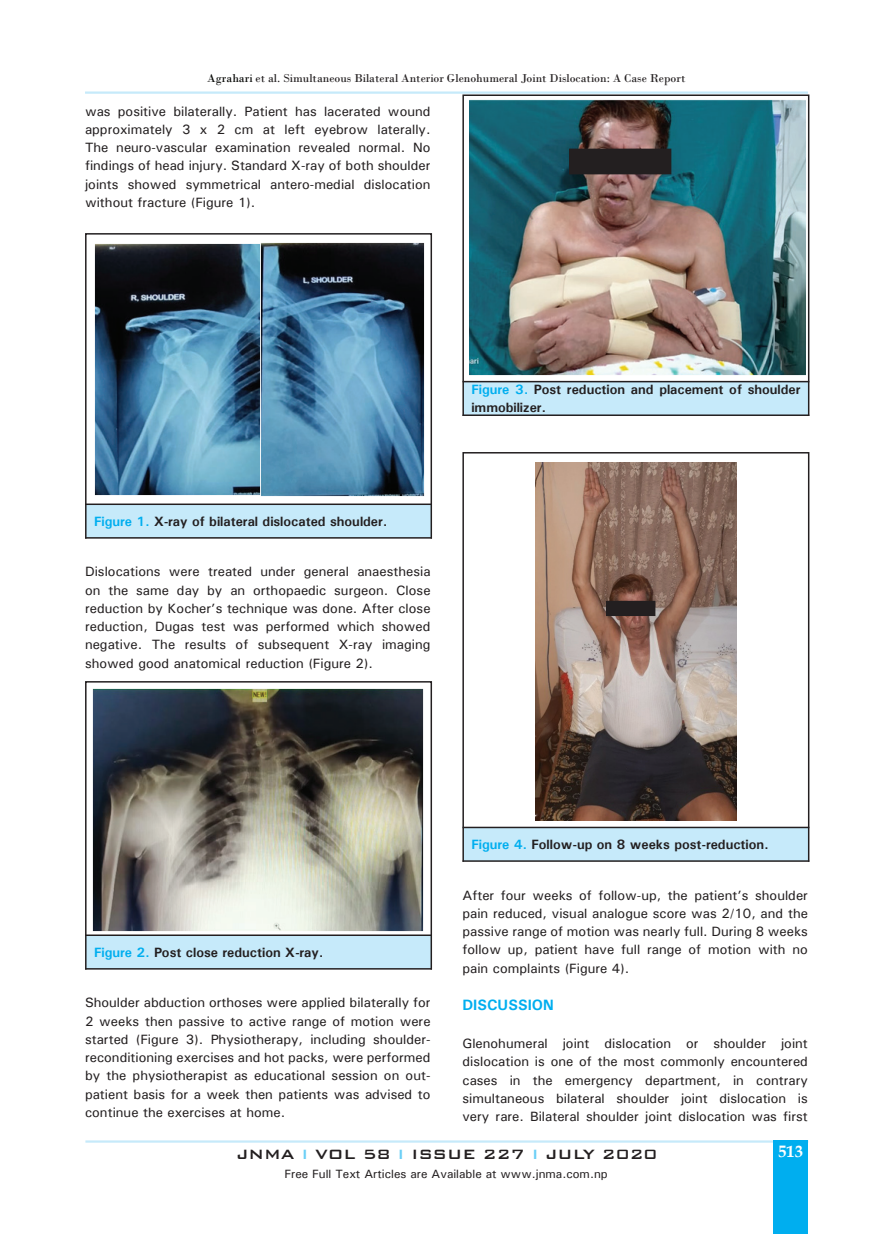
<style>
.page{position:relative;width:893px;height:1234px;background:#fff}
.page>*{position:absolute;margin:0;border:0;box-sizing:border-box;transform-origin:0 0}
.t1{font:500 18px "Bank Gothic BT";color:#231f20}
.t2{font:700 16.5px "Book Antiqua";color:#fff}
.t3{font:700 15px "Univers";color:#00aeef}
.t4{font:500 13.5px/18.3px "Univers";color:#231f20;text-align:justify}
.t5{font:700 13.5px/18px "Univers";color:#231f20}
.t6{font:12px "Bodoni";color:#231f20}
.t7{font:500 12px "Univers";color:#231f20}
.s1{color:#040503}
.s2{color:#00aeef}
.s3{color:#6bcff6}
</style>
<div class="page">
<hr style="left:85px;top:1140px;width:723px;height:2px;background:#c6eafa">
<div style="left:774px;top:1139px;width:34px;height:94px;background:#00aeef"></div>
<hr style="left:85px;top:91px;width:723px;height:3px;background:#c6eafa">
<img style="left:94px;top:243px;width:331px;height:253px">
<div style="left:86px;top:504px;width:345px;height:33px;background:#c6eafa"></div>
<hr style="left:85px;top:503px;width:347px;height:2px;background:#231f20">
<div style="left:85px;top:233px;width:347px;height:306px;border:2px solid #231f20"></div>
<img style="left:93px;top:688px;width:331px;height:242px">
<div style="left:86px;top:935px;width:345px;height:33px;background:#c6eafa"></div>
<hr style="left:85px;top:934px;width:347px;height:1px;background:#231f20">
<div style="left:85px;top:681px;width:347px;height:289px;border:2px solid #231f20"></div>
<img style="left:469px;top:100px;width:336px;height:276px">
<div style="left:463px;top:381px;width:346px;height:34px;background:#c6eafa"></div>
<hr style="left:463px;top:381px;width:346px;height:1px;background:#231f20">
<div style="left:462px;top:94px;width:347px;height:322px;border:2px solid #231f20"></div>
<div style="left:570px;top:149px;width:101px;height:25px;background:#231f20"></div>
<img style="left:535px;top:462px;width:202px;height:358px">
<div style="left:463px;top:827px;width:346px;height:33px;background:#c6eafa"></div>
<hr style="left:463px;top:826px;width:346px;height:2px;background:#231f20">
<div style="left:462px;top:452px;width:347px;height:410px;border:2px solid #231f20"></div>
<div style="left:607px;top:601px;width:48px;height:14px;background:#231f20"></div>
<p class="t6" style="left:207px;top:71px;width:480px"><span class="s1">Agrahari</span> et al. Simultaneous Bilateral Anterior Glenohumeral Joint Dislocation: A Case Report</p>
<p class="t4" style="left:85px;top:102px;width:347px">was positive bilaterally. Patient has lacerated wound approximately 3 x 2 cm at left eyebrow laterally.<br>The neuro-vascular examination revealed normal. No findings of head injury. Standard X-ray of both shoulder joints showed symmetrical antero-medial dislocation without fracture (Figure 1).</p>
<p class="t5" style="left:94px;top:511px;width:295px"><span class="s2">Figure 1.</span> X-ray of bilateral dislocated shoulder.</p>
<p class="t4" style="left:85px;top:562px;width:347px">Dislocations were treated under general anaesthesia on the same day by an orthopaedic surgeon. Close reduction by Kocher’s technique was done. After close reduction, Dugas test was performed which showed negative. The results of subsequent X-ray imaging showed good anatomical reduction (Figure 2).</p>
<p class="t5" style="left:471px;top:380px;width:331px"><span class="s2">Figure 3.</span> Post reduction and placement of shoulder immobilizer.</p>
<p class="t5" style="left:94px;top:942px;width:231px"><span class="s2">Figure 2.</span> Post close reduction X-ray.</p>
<p class="t4" style="left:85px;top:993px;width:347px">Shoulder abduction orthoses were applied bilaterally for 2 weeks then passive to active range of motion were started (Figure 3). Physiotherapy, including shoulder&shy;reconditioning exercises and hot packs, were performed by the physiotherapist as educational session on out&shy;patient basis for a week then patients was advised to continue the exercises at home.</p>
<p class="t5" style="left:471px;top:834px;width:299px"><span class="s2">Figure 4.</span> Follow-up on 8 weeks post-reduction.</p>
<p class="t4" style="left:462px;top:885px;width:347px">After four weeks of follow-up, the patient’s shoulder pain reduced, visual analogue score was 2/10, and the passive range of motion was nearly full. During 8 weeks follow up, patient have full range of motion with no pain complaints (Figure 4).</p>
<p class="t3" style="left:462px;top:995px;width:93px">DISCUSSION</p>
<p class="t4" style="left:462px;top:1033px;width:347px">Glenohumeral joint dislocation or shoulder joint dislocation is one of the most commonly encountered cases in the emergency department, in contrary simultaneous bilateral shoulder joint dislocation is very rare. Bilateral shoulder joint dislocation was first</p>
<h1 class="t1" style="left:236px;top:1143px;width:423px">JNMA <span class="s3">I</span> VOL 58 <span class="s3">I</span> ISSUE 227 <span class="s3">I</span> JULY 2020</h1>
<p class="t7" style="left:284px;top:1166px;width:325px">Free Full Text Articles are Available at www.jnma.com.np</p>
<p class="t2" style="left:778px;top:1140px;width:26px">513</p>
</div>
